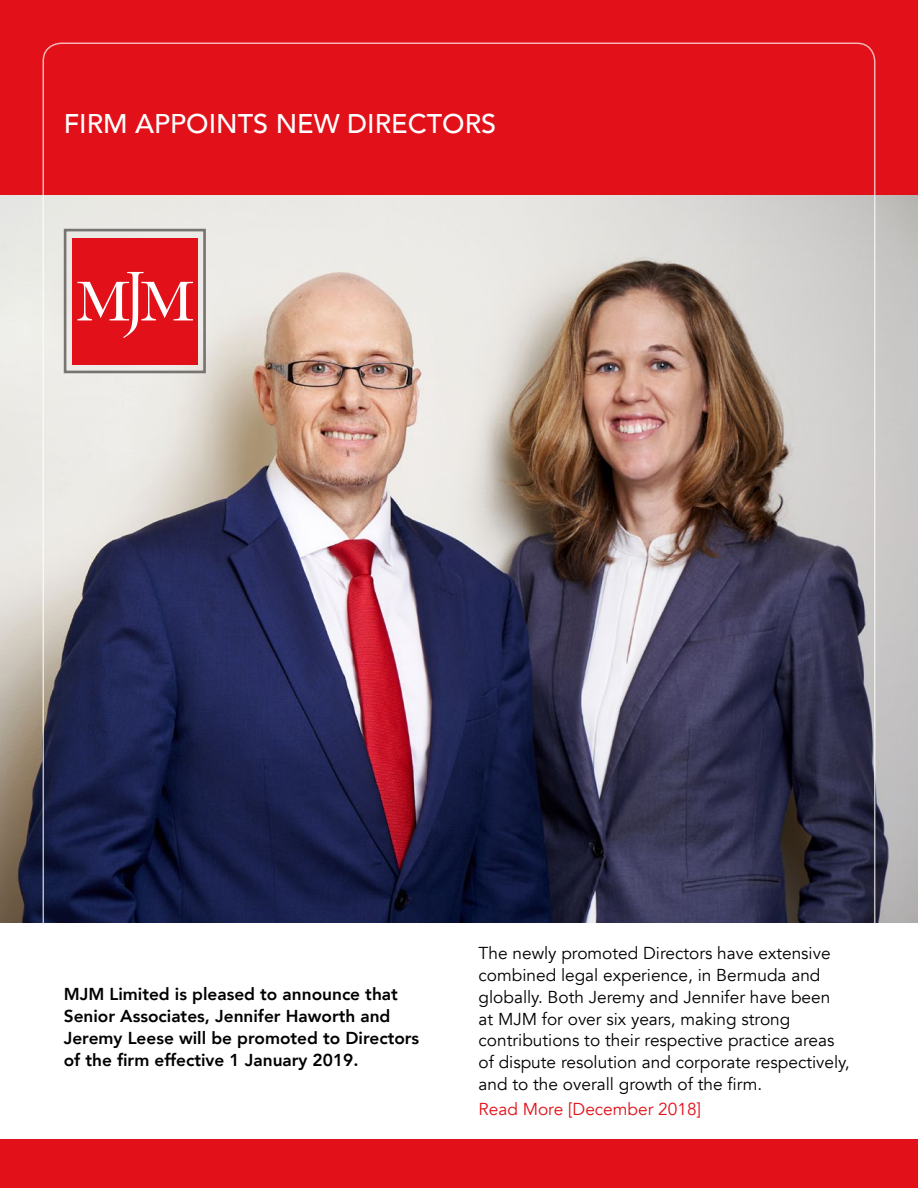
<style>
.page{position:relative;width:918px;height:1188px;background:#fff}
.page>*{position:absolute;margin:0;border:0;box-sizing:border-box;transform-origin:0 0}
.t1{font:500 27px "Avenir";color:#fff}
.t2{font:17.25px/21.8px "Avenir";color:#000}
.t3{font:800 17.25px/21.8px "Avenir";color:#000}
.t4{font:17.25px "Avenir";color:#e21018}
</style>
<div class="page">
<div style="left:0;top:0;width:918px;height:196px;background:#e21018"></div>
<img style="left:0;top:196px;width:918px;height:727px">
<div style="left:0;top:1140px;width:918px;height:48px;background:#e21018"></div>
<div style="left:72px;top:238px;width:125px;height:126px;background:#e21018"></div>
<svg style="left:77px;top:272px;width:116px;height:66px"></svg>
<div style="left:64px;top:229px;width:142px;height:144px;border:3px solid #777472"></div>
<h1 class="t1" style="left:64px;top:101px;width:434px">FIRM APPOINTS NEW DIRECTORS</h1>
<p class="t3" style="left:64px;top:983px;width:357px">MJM Limited is pleased to announce that Senior Associates, Jennifer Haworth and Jeremy Leese will be promoted to Directors of the firm effective 1 January 2019.</p>
<p class="t2" style="left:479px;top:943px;width:373px">The newly promoted Directors have extensive combined legal experience, in Bermuda and globally. Both Jeremy and Jennifer have been<br>at MJM for over six years, making strong contributions to their respective practice areas of dispute resolution and corporate respectively, and to the overall growth of the firm.</p>
<p class="t4" style="left:479px;top:1099px;width:224px">Read More [December 2018]</p>
</div>
